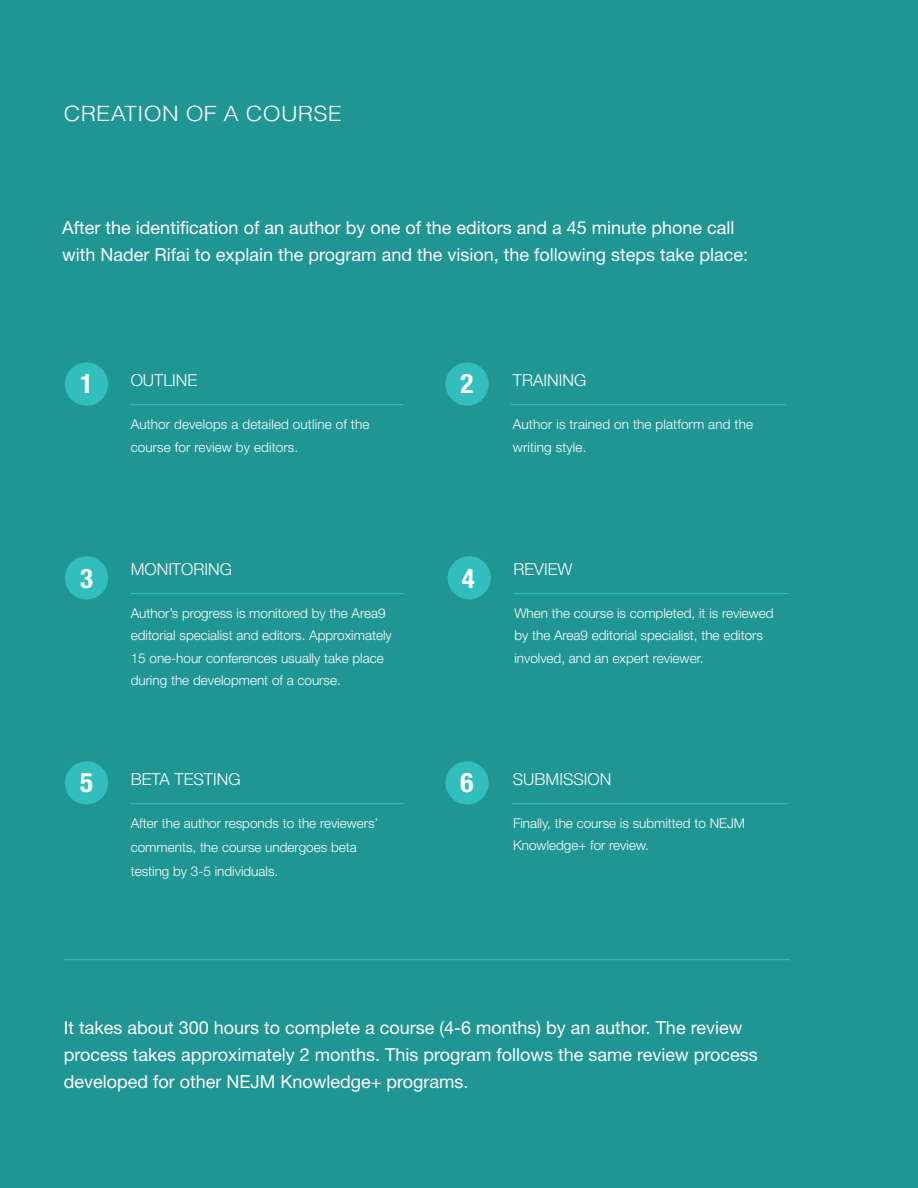
<style>
.page{position:relative;width:918px;height:1188px;background:#1f9694}
.page>*{position:absolute;margin:0;border:0;box-sizing:border-box;transform-origin:0 0}
.t1{font:700 condensed 27px "Helvetica Neue LT Std";color:#fff}
.t2{font:300 21px "Helvetica LT Std";letter-spacing:.01em;color:#fff;scale:1.1 1}
.Title_Bttom_paragrap{font:18px/27px "Helvetica Neue LT Std";color:#fff}
.t3{font:300 16.5px "Helvetica Neue LT Std";color:#fff}
.t4{font:300 13.5px/22.5px "Helvetica Neue LT Std";color:#fff}
</style>
<div class="page">
<div style="left:65px;top:362px;width:43px;height:44px;background:#31bebd;border-radius:50%"></div>
<div style="left:65px;top:556px;width:43px;height:43px;background:#31bebd;border-radius:50%"></div>
<div style="left:65px;top:761px;width:43px;height:44px;background:#31bebd;border-radius:50%"></div>
<hr style="left:131px;top:593px;width:273px;height:1px;background:#31bebd">
<hr style="left:130px;top:404px;width:273px;height:1px;background:#31bebd">
<div style="left:445px;top:362px;width:44px;height:44px;background:#31bebd;border-radius:50%"></div>
<hr style="left:511px;top:404px;width:275px;height:1px;background:#31bebd">
<hr style="left:131px;top:803px;width:273px;height:1px;background:#31bebd">
<div style="left:445px;top:761px;width:44px;height:44px;background:#31bebd;border-radius:50%"></div>
<hr style="left:512px;top:803px;width:277px;height:1px;background:#31bebd">
<hr style="left:514px;top:593px;width:275px;height:1px;background:#31bebd">
<div style="left:448px;top:556px;width:43px;height:43px;background:#31bebd;border-radius:50%"></div>
<hr style="left:64px;top:959px;width:726px;height:1px;background:#31bebd">
<p class="t2" style="left:64px;top:101px;width:254px">CREATION OF A COURSE</p>
<p class="Title_Bttom_paragrap" style="left:62px;top:214px;width:674px">After the identification of an author by one of the editors and a 45 minute phone call</p>
<p class="Title_Bttom_paragrap" style="left:62px;top:241px;width:687px">with Nader Rifai to explain the program and the vision, the following steps take place:</p>
<p class="t1" style="left:80px;top:367px;width:14px">1</p>
<p class="t3" style="left:513px;top:370px;width:75px">TRAINING</p>
<p class="t4" style="left:513px;top:413px;width:242px">Author is trained on the platform and the</p>
<p class="t4" style="left:513px;top:435px;width:75px">writing style.</p>
<p class="t1" style="left:461px;top:367px;width:14px">2</p>
<p class="t3" style="left:131px;top:370px;width:68px">OUTLINE</p>
<p class="t4" style="left:131px;top:413px;width:240px">Author develops a detailed outline of the course for review by editors.</p>
<p class="t1" style="left:80px;top:562px;width:14px">3</p>
<p class="t3" style="left:131px;top:559px;width:103px">MONITORING</p>
<p class="t4" style="left:131px;top:602px;width:263px">Author’s progress is monitored by the Area9 editorial specialist and editors. Approximately 15 one-hour conferences usually take place during the development of a course.</p>
<p class="t1" style="left:462px;top:562px;width:14px">4</p>
<p class="t3" style="left:514px;top:559px;width:60px">REVIEW</p>
<p class="t4" style="left:514px;top:602px;width:261px">When the course is completed, it is reviewed by the Area9 editorial specialist, the editors involved, and an expert reviewer.</p>
<p class="t3" style="left:131px;top:769px;width:111px">BETA TESTING</p>
<p class="t1" style="left:80px;top:766px;width:14px">5</p>
<p class="t1" style="left:461px;top:766px;width:14px">6</p>
<p class="t4" style="left:131px;top:811px;width:249px;line-height:24px">After the author responds to the reviewers’ comments, the course undergoes beta testing by 3-5 individuals.</p>
<p class="t3" style="left:513px;top:769px;width:100px">SUBMISSION</p>
<p class="t4" style="left:513px;top:811px;width:234px">Finally, the course is submitted to NEJM<br>Knowledge+ for review.</p>
<p class="Title_Bttom_paragrap" style="left:64px;top:1014px;width:696px">It takes about 300 hours to complete a course (4-6 months) by an author. The review process takes approximately 2 months. This program follows the same review process developed for other NEJM Knowledge+ programs.</p>
</div>
